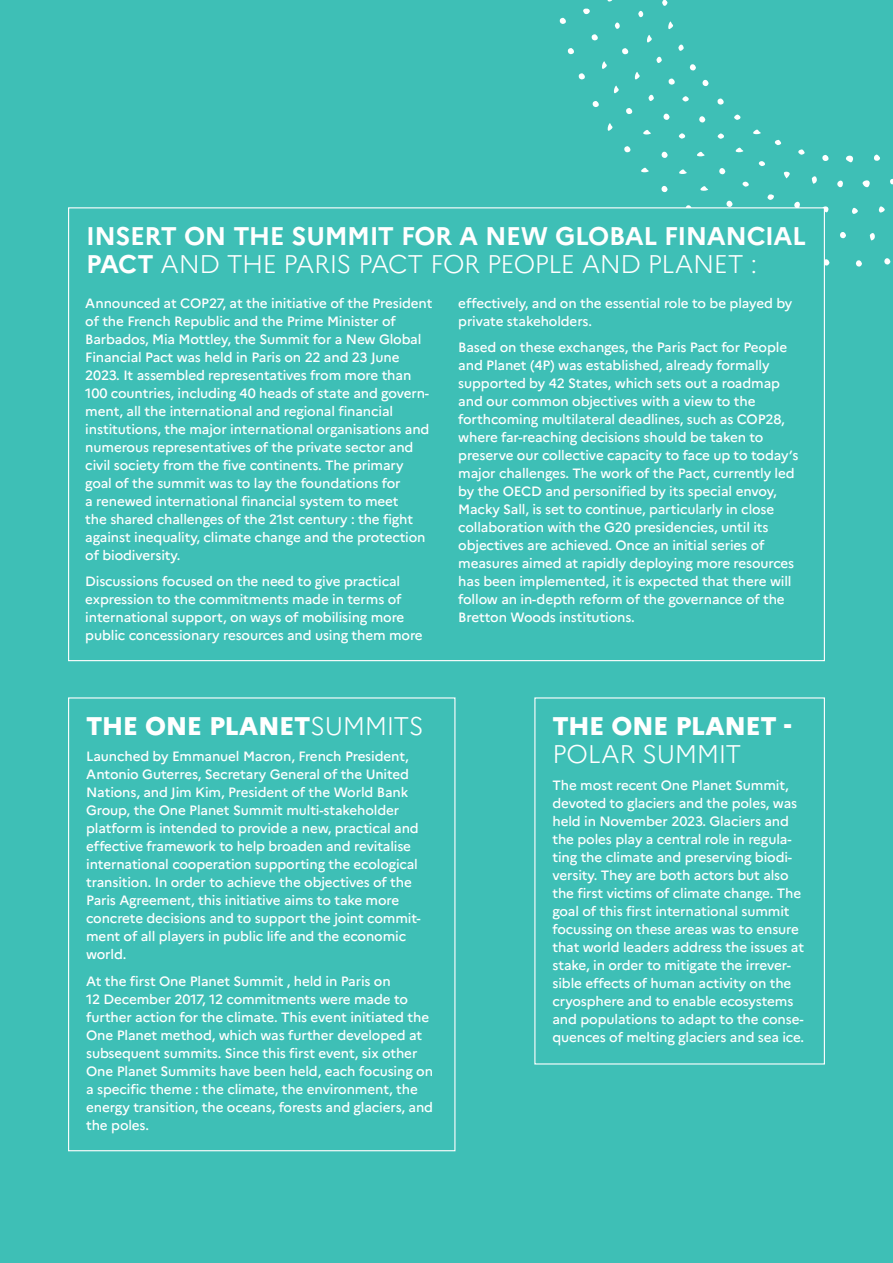
<style>
.page{position:relative;width:893px;height:1263px;background:#3ebfb6}
.page>*{position:absolute;margin:0;border:0;box-sizing:border-box;transform-origin:0 0}
.Style_de_paragraphe_2{font:700 25.5px/28.5px "Marianne";letter-spacing:-.02em;color:#fff}
.Style_de_paragraphe_2-2{font:800 25.5px/28.5px "Marianne";letter-spacing:-.02em;color:#fff}
.Texte_courant{font:500 13.5px/18px "Marianne";letter-spacing:-.01em;color:#fff}
.s1{font-weight:300}
</style>
<div class="page">
<svg style="left:624px;top:146px;width:7px;height:7px"></svg>
<svg style="left:607px;top:123px;width:5px;height:8px"></svg>
<svg style="left:641px;top:168px;width:8px;height:5px"></svg>
<svg style="left:643px;top:130px;width:8px;height:5px"></svg>
<svg style="left:682px;top:96px;width:7px;height:6px"></svg>
<svg style="left:702px;top:80px;width:7px;height:6px"></svg>
<svg style="left:663px;top:113px;width:7px;height:7px"></svg>
<svg style="left:668px;top:21px;width:5px;height:8px"></svg>
<svg style="left:602px;top:61px;width:5px;height:8px"></svg>
<svg style="left:614px;top:86px;width:5px;height:7px"></svg>
<svg style="left:634px;top:72px;width:6px;height:8px"></svg>
<svg style="left:647px;top:35px;width:5px;height:8px"></svg>
<svg style="left:678px;top:44px;width:6px;height:7px"></svg>
<svg style="left:656px;top:57px;width:6px;height:6px"></svg>
<svg style="left:648px;top:95px;width:6px;height:6px"></svg>
<svg style="left:662px;top:0;width:5px;height:6px"></svg>
<svg style="left:638px;top:10px;width:5px;height:7px"></svg>
<svg style="left:615px;top:22px;width:5px;height:7px"></svg>
<svg style="left:689px;top:64px;width:7px;height:7px"></svg>
<svg style="left:668px;top:78px;width:7px;height:7px"></svg>
<svg style="left:622px;top:48px;width:6px;height:7px"></svg>
<svg style="left:592px;top:101px;width:7px;height:6px"></svg>
<svg style="left:591px;top:34px;width:7px;height:7px"></svg>
<svg style="left:559px;top:18px;width:7px;height:6px"></svg>
<svg style="left:567px;top:48px;width:7px;height:7px"></svg>
<svg style="left:578px;top:73px;width:7px;height:7px"></svg>
<svg style="left:626px;top:108px;width:6px;height:6px"></svg>
<svg style="left:583px;top:8px;width:7px;height:6px"></svg>
<svg style="left:846px;top:155px;width:7px;height:7px"></svg>
<svg style="left:823px;top:206px;width:5px;height:6px"></svg>
<svg style="left:862px;top:180px;width:8px;height:7px"></svg>
<svg style="left:767px;top:194px;width:7px;height:6px"></svg>
<svg style="left:753px;top:130px;width:8px;height:5px"></svg>
<svg style="left:700px;top:186px;width:8px;height:5px"></svg>
<svg style="left:679px;top:169px;width:8px;height:5px"></svg>
<svg style="left:697px;top:152px;width:8px;height:5px"></svg>
<svg style="left:735px;top:148px;width:8px;height:5px"></svg>
<svg style="left:734px;top:114px;width:7px;height:6px"></svg>
<svg style="left:718px;top:133px;width:6px;height:6px"></svg>
<svg style="left:679px;top:133px;width:6px;height:6px"></svg>
<svg style="left:775px;top:140px;width:6px;height:5px"></svg>
<svg style="left:759px;top:161px;width:6px;height:5px"></svg>
<svg style="left:742px;top:182px;width:7px;height:5px"></svg>
<svg style="left:798px;top:149px;width:7px;height:6px"></svg>
<svg style="left:812px;top:176px;width:5px;height:8px"></svg>
<svg style="left:879px;top:206px;width:6px;height:7px"></svg>
<svg style="left:870px;top:233px;width:5px;height:7px"></svg>
<svg style="left:874px;top:154px;width:6px;height:7px"></svg>
<svg style="left:890px;top:179px;width:3px;height:6px"></svg>
<svg style="left:717px;top:98px;width:7px;height:7px"></svg>
<svg style="left:822px;top:155px;width:7px;height:6px"></svg>
<svg style="left:884px;top:258px;width:7px;height:7px"></svg>
<svg style="left:856px;top:260px;width:6px;height:7px"></svg>
<svg style="left:825px;top:259px;width:5px;height:7px"></svg>
<svg style="left:699px;top:116px;width:6px;height:7px"></svg>
<svg style="left:719px;top:168px;width:6px;height:7px"></svg>
<svg style="left:661px;top:186px;width:7px;height:7px"></svg>
<svg style="left:726px;top:200px;width:7px;height:7px"></svg>
<svg style="left:661px;top:151px;width:7px;height:7px"></svg>
<svg style="left:784px;top:171px;width:6px;height:7px"></svg>
<svg style="left:794px;top:202px;width:6px;height:5px"></svg>
<svg style="left:837px;top:181px;width:6px;height:6px"></svg>
<svg style="left:852px;top:207px;width:6px;height:7px"></svg>
<svg style="left:840px;top:232px;width:6px;height:7px"></svg>
<p class="Style_de_paragraphe_2" style="left:86px;top:221px;width:721px">INSERT ON THE SUMMIT FOR A NEW GLOBAL FINANCIAL<br>PACT <span class="s1">AND THE PARIS PACT FOR PEOPLE AND PLANET :</span></p>
<p class="Texte_courant" style="left:85px;top:294px;width:349px">Announced at COP27, at the initiative of the President of the French Republic and the Prime Minister of Barbados, Mia Mottley, the Summit for a New Global Financial Pact was held in Paris on 22 and 23 June 2023. It assembled representatives from more than 100 countries, including 40 heads of state and govern&shy;ment, all the international and regional financial institutions, the major international organisations and numerous representatives of the private sector and civil society from the five continents. The primary goal of the summit was to lay the foundations for<br>a renewed international financial system to meet<br>the shared challenges of the 21st century : the fight against inequality, climate change and the protection of biodiversity.</p>
<p class="Texte_courant" style="left:85px;top:572px;width:339px">Discussions focused on the need to give practical expression to the commitments made in terms of international support, on ways of mobilising more public concessionary resources and using them more</p>
<p class="Texte_courant" style="left:458px;top:294px;width:336px">effectively, and on the essential role to be played by private stakeholders.</p>
<p class="Texte_courant" style="left:458px;top:338px;width:342px">Based on these exchanges, the Paris Pact for People and Planet (4P) was established, already formally supported by 42 States, which sets out a roadmap and our common objectives with a view to the forthcoming multilateral deadlines, such as COP28, where far-reaching decisions should be taken to preserve our collective capacity to face up to today’s major challenges. The work of the Pact, currently led by the OECD and personified by its special envoy, Macky Sall, is set to continue, particularly in close collaboration with the G20 presidencies, until its objectives are achieved. Once an initial series of measures aimed at rapidly deploying more resources has been implemented, it is expected that there will follow an in-depth reform of the governance of the Bretton Woods institutions.</p>
<p class="Style_de_paragraphe_2-2" style="left:86px;top:711px;width:339px">THE ONE PLANET<span class="s1">SUMMITS</span></p>
<p class="Texte_courant" style="left:86px;top:747px;width:336px">Launched by Emmanuel Macron, French President, Antonio Guterres, Secretary General of the United Nations, and Jim Kim, President of the World Bank Group, the One Planet Summit multi-stakeholder platform is intended to provide a new, practical and effective framework to help broaden and revitalise international cooperation supporting the ecological transition. In order to achieve the objectives of the Paris Agreement, this initiative aims to take more concrete decisions and to support the joint commit&shy;ment of all players in public life and the economic world.</p>
<p class="Texte_courant" style="left:86px;top:972px;width:348px">At the first One Planet Summit , held in Paris on<br>12 December 2017, 12 commitments were made to further action for the climate. This event initiated the One Planet method, which was further developed at subsequent summits. Since this first event, six other One Planet Summits have been held, each focusing on a specific theme : the climate, the environment, the energy transition, the oceans, forests and glaciers, and the poles.</p>
<p class="Style_de_paragraphe_2-2" style="left:552px;top:711px;width:241px">THE ONE PLANET -<br><span class="s1">POLAR SUMMIT</span></p>
<p class="Texte_courant" style="left:552px;top:776px;width:253px">The most recent One Planet Summit, devoted to glaciers and the poles, was held in November 2023. Glaciers and the poles play a central role in regula&shy;ting the climate and preserving biodi&shy;versity. They are both actors but also the first victims of climate change. The goal of this first international summit focussing on these areas was to ensure that world leaders address the issues at stake, in order to mitigate the irrever&shy;sible effects of human activity on the cryosphere and to enable ecosystems and populations to adapt to the conse&shy;quences of melting glaciers and sea ice.</p>
</div>
